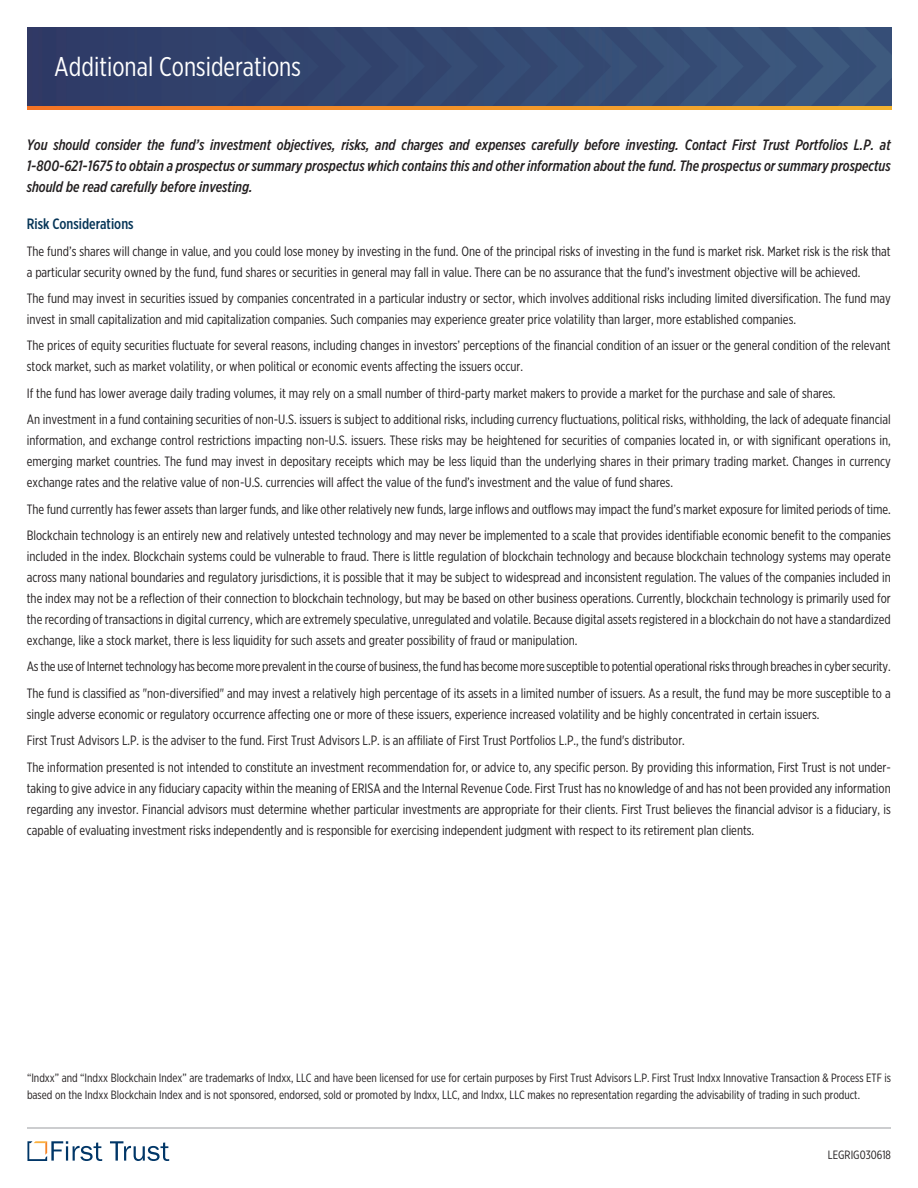
<style>
.page{position:relative;width:918px;height:1188px;background:#fff}
.page>*{position:absolute;margin:0;border:0;box-sizing:border-box;transform-origin:0 0}
.t1{font:27px "Gotham X Narrow";color:#fff}
.t2{font:italic 500 15px/21px "Gotham X Narrow";color:#231f20;text-align:justify}
.t3{font:500 15px "Gotham X Narrow";color:#063557}
.t4{font:13.5px/21px "Gotham X Narrow";color:#231f20}
.t5{font:12px/16.5px "Gotham X Narrow";color:#231f20}
</style>
<div class="page">
<img style="left:27px;top:27px;width:864px;height:80px">
<svg style="left:110px;top:1141px;width:59px;height:20px"></svg>
<svg style="left:27px;top:1141px;width:75px;height:20px"></svg>
<hr style="left:27px;top:1127px;width:864px;height:2px;background:#bcbdc0">
<svg style="left:27px;top:107px;width:864px;height:2px;background:#f29329"></svg>
<h1 class="t1" style="left:54px;top:57px;width:248px">Additional Considerations</h1>
<p class="t2" style="left:27px;top:135px;width:865px">You should consider the fund’s investment objectives, risks, and charges and expenses carefully before investing. Contact First Trust Portfolios L.P. at 1-800-621-1675 to obtain a prospectus or summary prospectus which contains this and other information about the fund. The prospectus or summary prospectus should be read carefully before investing.</p>
<p class="t3" style="left:27px;top:219px;width:108px">Risk Considerations</p>
<p class="t4" style="left:27px;top:241px;width:865px">The fund’s shares will change in value, and you could lose money by investing in the fund. One of the principal risks of investing in the fund is market risk. Market risk is the risk that a particular security owned by the fund, fund shares or securities in general may fall in value. There can be no assurance that the fund’s investment objective will be achieved.</p>
<p class="t4" style="left:27px;top:289px;width:865px">The fund may invest in securities issued by companies concentrated in a particular industry or sector, which involves additional risks including limited diversification. The fund may invest in small capitalization and mid capitalization companies. Such companies may experience greater price volatility than larger, more established companies.</p>
<p class="t4" style="left:27px;top:336px;width:865px">The prices of equity securities fluctuate for several reasons, including changes in investors’ perceptions of the financial condition of an issuer or the general condition of the relevant stock market, such as market volatility, or when political or economic events affecting the issuers occur.</p>
<p class="t4" style="left:27px;top:381px;width:865px;line-height:26.4px">If the fund has lower average daily trading volumes, it may rely on a small number of third-party market makers to provide a market for the purchase and sale of shares.<br>An investment in a fund containing securities of non-U.S. issuers is subject to additional risks, including currency fluctuations, political risks, withholding, the lack of adequate financial</p>
<p class="t4" style="left:27px;top:431px;width:865px;text-align:justify">information, and exchange control restrictions impacting non-U.S. issuers. These risks may be heightened for securities of companies located in, or with significant operations in, emerging market countries. The fund may invest in depositary receipts which may be less liquid than the underlying shares in their primary trading market. Changes in currency exchange rates and the relative value of non-U.S. currencies will affect the value of the fund’s investment and the value of fund shares.</p>
<p class="t4" style="left:27px;top:497px;width:865px;line-height:26.4px">The fund currently has fewer assets than larger funds, and like other relatively new funds, large inflows and outflows may impact the fund’s market exposure for limited periods of time.<br>Blockchain technology is an entirely new and relatively untested technology and may never be implemented to a scale that provides identifiable economic benefit to the companies</p>
<p class="t4" style="left:27px;top:547px;width:865px;text-align:justify">included in the index. Blockchain systems could be vulnerable to fraud. There is little regulation of blockchain technology and because blockchain technology systems may operate across many national boundaries and regulatory jurisdictions, it is possible that it may be subject to widespread and inconsistent regulation. The values of the companies included in the index may not be a reflection of their connection to blockchain technology, but may be based on other business operations. Currently, blockchain technology is primarily used for the recording of transactions in digital currency, which are extremely speculative, unregulated and volatile. Because digital assets registered in a blockchain do not have a standardized exchange, like a stock market, there is less liquidity for such assets and greater possibility of fraud or manipulation.</p>
<p class="t4" style="left:27px;top:654px;width:865px;line-height:26.4px">Asthe use of Internettechnology has becomemore prevalentin the course of business,the fund has becomemore susceptible to potential operationalrisksthrough breachesin cybersecurity.<br>The fund is classified as "non-diversified" and may invest a relatively high percentage of its assets in a limited number of issuers. As a result, the fund may be more susceptible to a</p>
<p class="t4" style="left:27px;top:702px;width:865px;line-height:26.4px">single adverse economic or regulatory occurrence affecting one or more of these issuers, experience increased volatility and be highly concentrated in certain issuers.<br>First Trust Advisors L.P. is the adviser to the fund. First Trust Advisors L.P. is an affiliate of First Trust Portfolios L.P., the fund's distributor.<br>The information presented is not intended to constitute an investment recommendation for, or advice to, any specific person. By providing this information, First Trust is not under-</p>
<p class="t4" style="left:27px;top:778px;width:865px;text-align:justify">taking to give advice in any fiduciary capacity within the meaning of ERISA and the Internal Revenue Code. First Trust has no knowledge of and has not been provided any information regarding any investor. Financial advisors must determine whether particular investments are appropriate for their clients. First Trust believes the financial advisor is a fiduciary, is capable of evaluating investment risks independently and is responsible for exercising independent judgment with respect to its retirement plan clients.</p>
<p class="t5" style="left:27px;top:1071px;width:866px">“Indxx” and “Indxx Blockchain Index” are trademarks of Indxx, LLC and have been licensed for use for certain purposes by First Trust Advisors L.P. First Trust Indxx Innovative Transaction &amp; Process ETF is based on the Indxx Blockchain Index and is not sponsored, endorsed, sold or promoted by Indxx, LLC, and Indxx, LLC makes no representation regarding the advisability of trading in such product.</p>
<p class="t5" style="left:828px;top:1147px;width:65px">LEGRIG030618</p>
</div>
